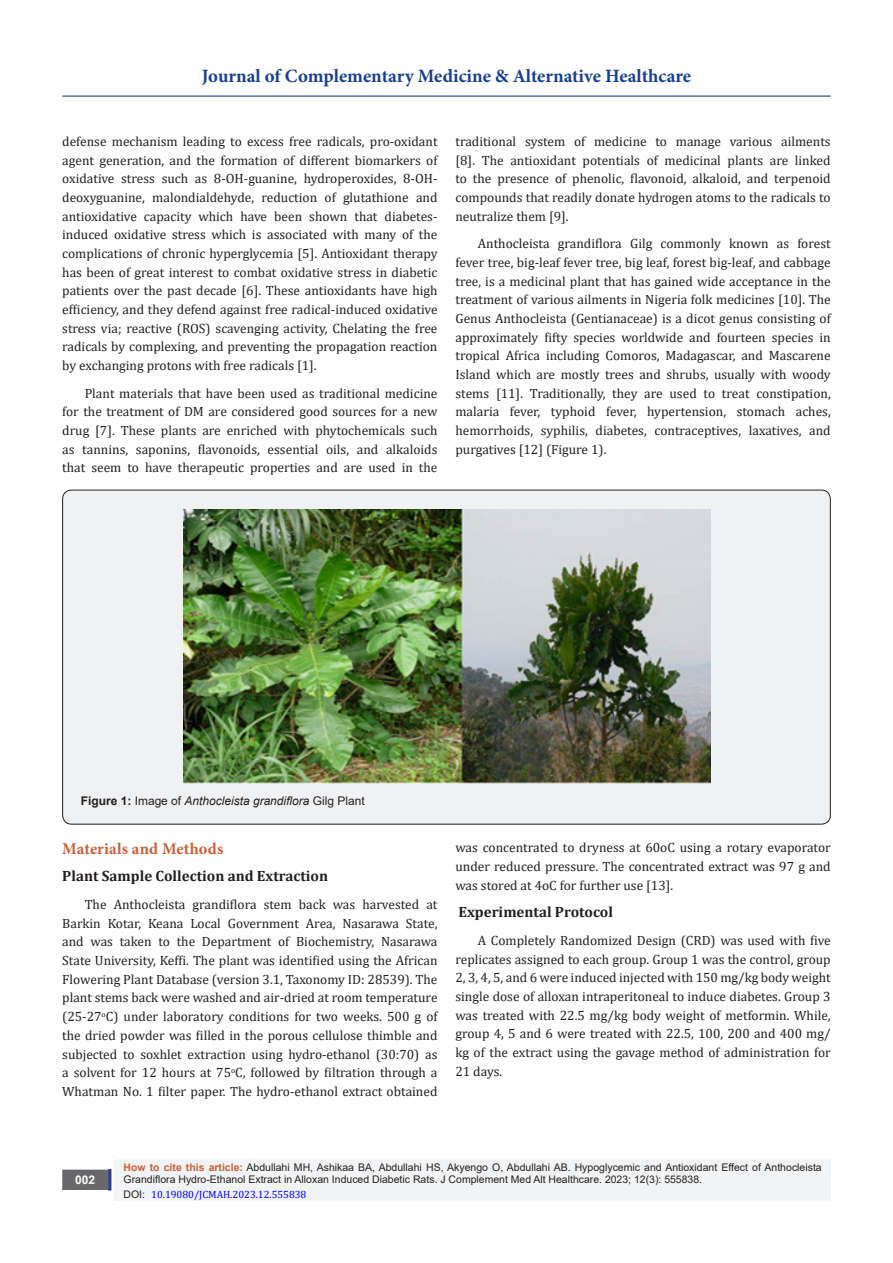
<style>
.page{position:relative;width:893px;height:1263px;background:#fff}
.page>*{position:absolute;margin:0;border:0;box-sizing:border-box;transform-origin:0 0}
.t1{font:700 18.9px "Minion Pro";color:#183f89}
.t2{font:700 16.5px "Minion Pro";letter-spacing:.01em;color:#ca5f37}
.List_Paragraph{font:700 15px "Cambria";color:#231f20}
.t3{font:13.5px/18.8px "Cambria";color:#231f20;text-align:justify}
.t4{font:italic 12px "Arial";color:#231f20}
.t5{font:700 12px "Arial";color:#fff}
.t6{font:10.5px/12.6px "Arial";color:#231f20}
.t7{font:10.5px "Cambria";color:#00f}
.s1{font-weight:700;font-style:normal}
.s2{font-style:normal}
.s3{font-weight:700;color:#ca5f37}
.s4{font-family:"Arial";color:#231f20}
.s5{font-family:"Arial"}
</style>
<div class="page">
<div style="left:115px;top:1160px;width:716px;height:41px;background:#f2f3f4"></div>
<div style="left:63px;top:1170px;width:44px;height:19px;background:#68676a"></div>
<div style="left:62px;top:1169px;width:46px;height:21px;border:2px solid #68676a"></div>
<div style="left:108px;top:1169px;width:3px;height:21px;background:#253f8e;border:2px solid #253f8e"></div>
<hr style="left:62px;top:96px;width:769px;height:1px;background:#253f8e">
<div style="left:63px;top:490px;width:767px;height:334px;background:#f0f1f2;border-radius:9px"></div>
<img style="left:184px;top:509px;width:526px;height:274px">
<h1 class="t1" style="left:202px;top:63px;width:491px">Journal of Complementary Medicine &amp; Alternative Healthcare</h1>
<p class="t3" style="left:62px;top:132px;width:377px">defense mechanism leading to excess free radicals, pro‐oxidant agent generation, and the formation of different biomarkers of oxidative stress such as 8‐OH‐guanine, hydroperoxides, 8‐OH‐ deoxyguanine, malondialdehyde, reduction of glutathione and antioxidative capacity which have been shown that diabetes‐ induced oxidative stress which is associated with many of the complications of chronic hyperglycemia [5]. Antioxidant therapy has been of great interest to combat oxidative stress in diabetic patients over the past decade [6]. These antioxidants have high efficiency, and they defend against free radical-induced oxidative stress via; reactive (ROS) scavenging activity, Chelating the free radicals by complexing, and preventing the propagation reaction by exchanging protons with free radicals [1].</p>
<p class="t3" style="left:62px;top:384px;width:377px;text-indent:22px">Plant materials that have been used as traditional medicine for the treatment of DM are considered good sources for a new drug [7]. These plants are enriched with phytochemicals such as tannins, saponins, flavonoids, essential oils, and alkaloids that seem to have therapeutic properties and are used in the</p>
<p class="t3" style="left:455px;top:132px;width:377px">traditional system of medicine to manage various ailments [8]. The antioxidant potentials of medicinal plants are linked to the presence of phenolic, flavonoid, alkaloid, and terpenoid compounds that readily donate hydrogen atoms to the radicals to neutralize them [9].</p>
<p class="t3" style="left:455px;top:234px;width:377px;text-indent:22px">Anthocleista grandiflora Gilg commonly known as forest fever tree, big-leaf fever tree, big leaf, forest big-leaf, and cabbage tree, is a medicinal plant that has gained wide acceptance in the treatment of various ailments in Nigeria folk medicines [10]. The Genus Anthocleista (Gentianaceae) is a dicot genus consisting of approximately fifty species worldwide and fourteen species in tropical Africa including Comoros, Madagascar, and Mascarene Island which are mostly trees and shrubs, usually with woody stems [11]. Traditionally, they are used to treat constipation, malaria fever, typhoid fever, hypertension, stomach aches, hemorrhoids, syphilis, diabetes, contraceptives, laxatives, and purgatives [12] (Figure 1).</p>
<p class="t4" style="left:81px;top:793px;width:285px"><span class="s1">Figure 1:</span> <span class="s2">Image of</span> Anthocleista grandiflora <span class="s2">Gilg Plant</span></p>
<p class="t2" style="left:62px;top:837px;width:163px">Materials and Methods</p>
<p class="List_Paragraph" style="left:62px;top:866px;width:267px">Plant Sample Collection and Extraction</p>
<p class="t3" style="left:62px;top:895px;width:377px;text-indent:22px">The Anthocleista grandiflora stem back was harvested at Barkin Kotar, Keana Local Government Area, Nasarawa State, and was taken to the Department of Biochemistry, Nasarawa State University, Keffi. The plant was identified using the African Flowering Plant Database (version 3.1, Taxonomy ID: 28539). The plant stems back were washed and air-dried at room temperature (25-27<sup>o</sup>C) under laboratory conditions for two weeks. 500 g of the dried powder was filled in the porous cellulose thimble and subjected to soxhlet extraction using hydro-ethanol (30:70) as a solvent for 12 hours at 75<sup>o</sup>C, followed by filtration through a Whatman No. 1 filter paper. The hydro-ethanol extract obtained</p>
<p class="t3" style="left:455px;top:838px;width:377px">was concentrated to dryness at 60oC using a rotary evaporator under reduced pressure. The concentrated extract was 97 g and was stored at 4oC for further use [13].</p>
<p class="List_Paragraph" style="left:458px;top:901px;width:156px">Experimental Protocol</p>
<p class="t3" style="left:455px;top:931px;width:377px;text-indent:22px">A Completely Randomized Design (CRD) was used with five replicates assigned to each group. Group 1 was the control, group 2, 3, 4, 5, and 6 were induced injected with 150 mg/kg body weight single dose of alloxan intraperitoneal to induce diabetes. Group 3 was treated with 22.5 mg/kg body weight of metformin. While, group 4, 5 and 6 were treated with 22.5, 100, 200 and 400 mg/ kg of the extract using the gavage method of administration for 21 days.</p>
<p class="t5" style="left:75px;top:1171px;width:22px">002</p>
<p class="t6" style="left:124px;top:1160px;width:700px"><span class="s3">How to cite this article:</span> Abdullahi MH, Ashikaa BA, Abdullahi HS, Akyengo O, Abdullahi AB. Hypoglycemic and Antioxidant Effect of Anthocleista<br>Grandiflora Hydro-Ethanol Extract in Alloxan Induced Diabetic Rats. J Complement Med Alt Healthcare. 2023; 12(3): 555838.</p>
<p class="t7" style="left:124px;top:1188px;width:184px"><span class="s4">DOI</span><span class="s5">:</span> 10.19080/JCMAH.2023.12.555838</p>
</div>
